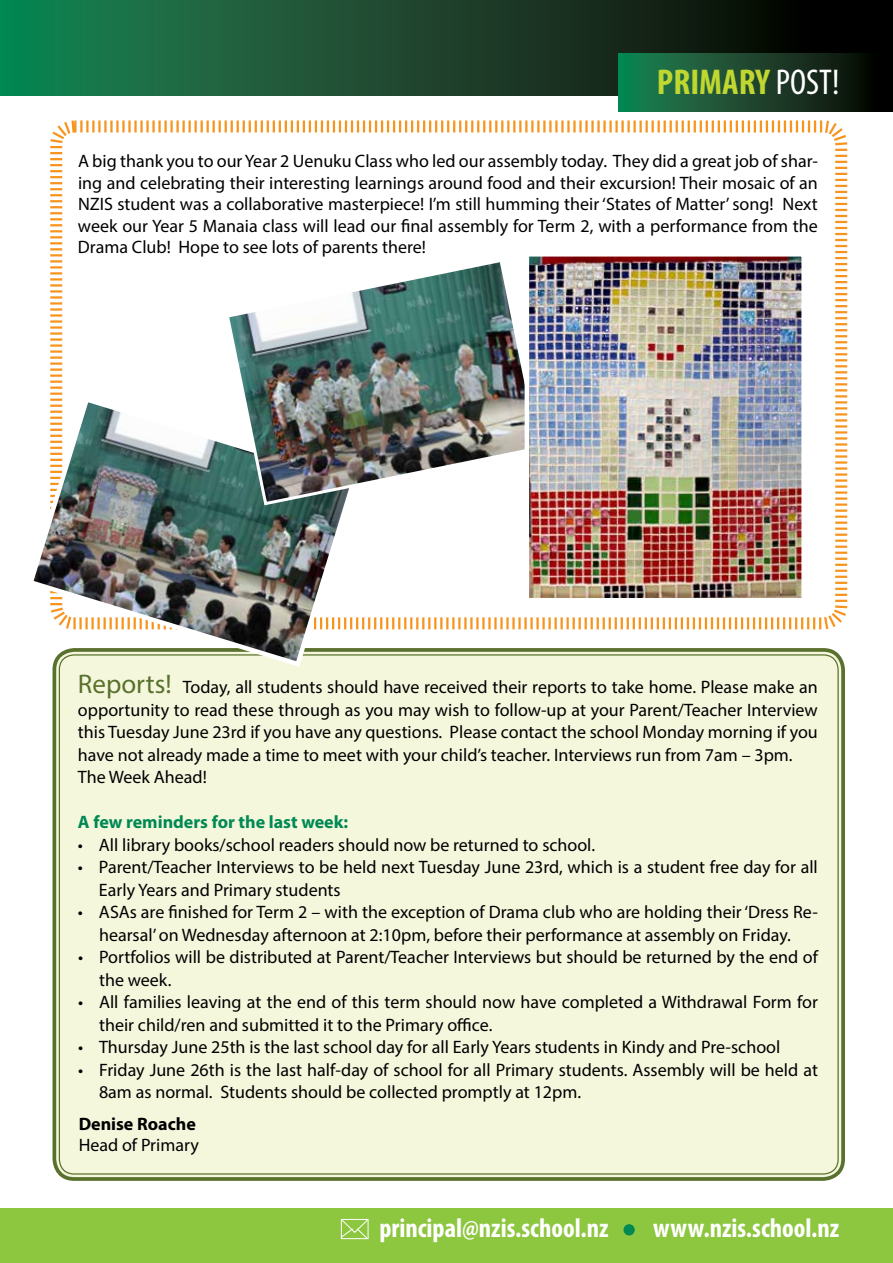
<style>
.page{position:relative;width:893px;height:1263px;background:#fff}
.page>*{position:absolute;margin:0;border:0;box-sizing:border-box;transform-origin:0 0}
.t1{font:700 condensed 36px "Myriad Pro";color:#bfd730}
.t2{font:700 condensed 27px "Myriad Pro";color:#fff}
.t3{font:18px/22.5px "Myriad Pro";color:#000}
.t4{font:700 18px "Myriad Pro";color:#008953}
.t5{font:700 18px "Myriad Pro";color:#000}
.s1{font-weight:400;color:#fff}
.s2{font-size:27px;color:#5a712d}
</style>
<div class="page">
<div style="left:0;top:1208px;width:893px;height:55px;background:#8dc63f"></div>
<svg style="left:340px;top:1219px;width:29px;height:21px"></svg>
<div style="left:623px;top:1224px;width:12px;height:11px;background:#008953;border-radius:50%"></div>
<svg style="left:1px;top:0;width:892px;height:96px"></svg>
<hr style="left:0;top:0;width:1px;height:96px;background:#008953">
<div style="left:56px;top:652px;width:785px;height:525px;background:#f5f7dd;border-radius:18px"></div>
<div style="left:52px;top:648px;width:793px;height:533px;border:4px solid #5a712d;border-radius:20px"></div>
<svg style="left:50px;top:120px;width:798px;height:510px"></svg>
<svg style="left:618px;top:53px;width:275px;height:58px"></svg>
<img style="left:33px;top:394px;width:326px;height:276px">
<img style="left:224px;top:257px;width:301px;height:250px">
<img style="left:530px;top:257px;width:271px;height:340px">
<div style="left:525px;top:252px;width:281px;height:350px;border:4px solid #fff"></div>
<h1 class="t1" style="left:657px;top:60px;width:184px">PRIMARY <span class="s1">POST!</span></h1>
<p class="t3" style="left:78px;top:150px;width:741px;line-height:21.6px;text-align:justify">A big thank you to our Year 2 Uenuku Class who led our assembly today. They did a great job of shar&shy;ing and celebrating their interesting learnings around food and their excursion! Their mosaic of an NZIS student was a collaborative masterpiece! I’m still humming their ‘States of Matter’ song! Next week our Year 5 Manaia class will lead our final assembly for Term 2, with a performance from the Drama Club! Hope to see lots of parents there!</p>
<p class="t3" style="left:78px;top:676px;width:741px"><span class="s2">Reports!</span> Today, all students should have received their reports to take home. Please make an opportunity to read these through as you may wish to follow-up at your Parent/Teacher I nterview this Tuesday June 23rd if you have any questions. Please contact the school Monday morning if you have not already made a time to meet with your child’s teacher. I nterviews run from 7am – 3pm.<br>The Week Ahead!</p>
<p class="t4" style="left:78px;top:810px;width:272px">A few reminders for the last week:</p>
<p class="t3" style="left:78px;top:833px;width:519px">• All library books/school readers should now be returned to school.</p>
<p class="t3" style="left:99px;top:856px;width:720px;text-indent:-21px">• Parent/Teacher Interviews to be held next Tuesday June 23rd, which is a student free day for all<br>Early Years and Primary students</p>
<p class="t3" style="left:78px;top:901px;width:741px;text-align:center">• ASAs are finished for Term 2 – with the exception of Drama club who are holding their‘Dress Re&shy;hearsal’ on Wednesday afternoon at 2:10pm, before their performance at assembly on Friday.</p>
<p class="t3" style="left:99px;top:946px;width:720px;text-indent:-21px">• Portfolios will be distributed at Parent/Teacher Interviews but should be returned by the end of the week.</p>
<p class="t3" style="left:99px;top:991px;width:720px;text-indent:-21px">• All families leaving at the end of this term should now have completed a Withdrawal Form for their child/ren and submitted it to the Primary office.</p>
<p class="t3" style="left:78px;top:1036px;width:704px">• Thursday June 25th is the last school day for all Early Years students in Kindy and Pre-school</p>
<p class="t3" style="left:99px;top:1058px;width:720px;text-indent:-21px">• Friday June 26th is the last half-day of school for all Primary students. Assembly will be held at<br>8am as normal. Students should be collected promptly at 12pm.</p>
<p class="t5" style="left:79px;top:1112px;width:119px">Denise Roache</p>
<p class="t3" style="left:79px;top:1134px;width:122px">Head of Primary</p>
<h2 class="t2" style="left:379px;top:1211px;width:231px">principal@nzis.school.nz</h2>
<h2 class="t2" style="left:653px;top:1211px;width:188px">www.nzis.school.nz</h2>
</div>
